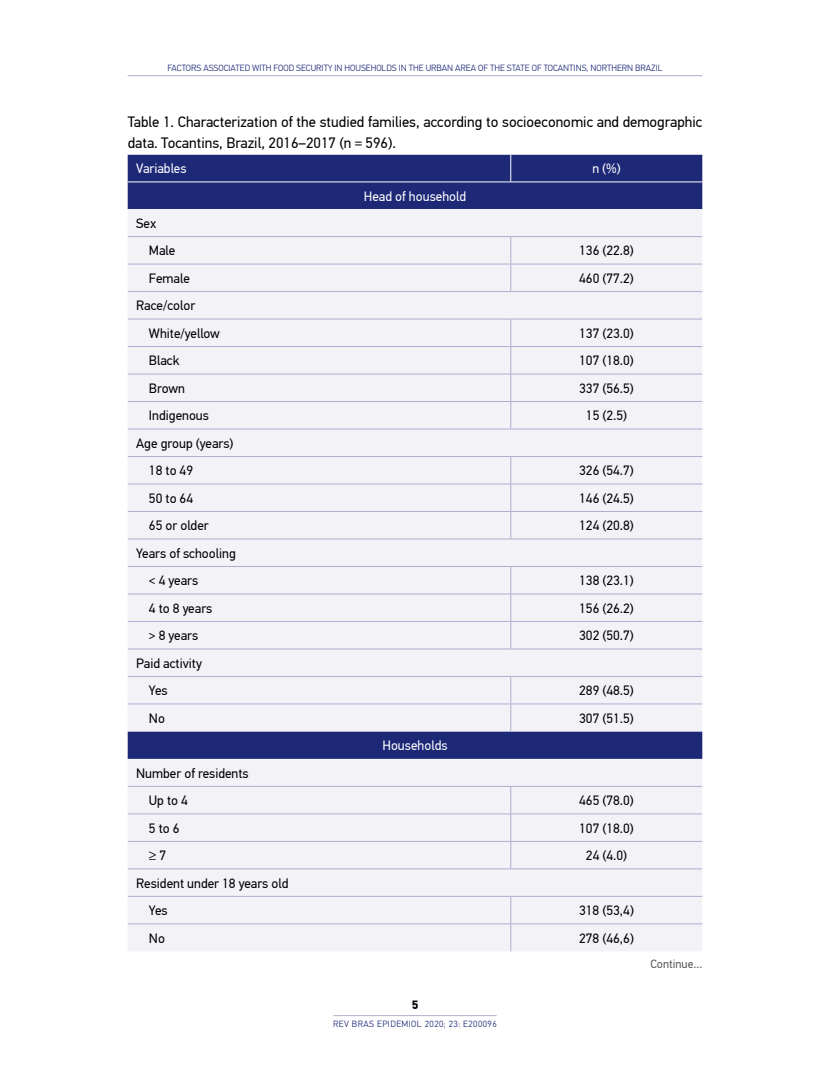
<style>
.page{position:relative;width:830px;height:1085px;background:#fff}
.page>*{position:absolute;margin:0;border:0;box-sizing:border-box;transform-origin:0 0}
.t1{font:15px/21px "PF Din Text Pro";color:#000}
.t2{font:13.5px/27.5px "PF Din Text Pro";color:#000}
.t3{font:13.5px "PF Din Text Pro";color:#fff}
.t4{font:12px "PF Din Text Pro";color:#58595b}
.t5{font:700 12px "PF Din Text Pro";color:#000}
.t6{font:300 9px "PF Din Text Pro";letter-spacing:.025em;color:#1d2877}
.t7{font:300 9px "PF Din Text Pro";color:#1d2877}
.t8{font:300 9px "PF Din Text Pro";letter-spacing:.05em;color:#1d2877}
</style>
<div class="page">
<hr style="left:128px;top:75px;width:574px;height:1px;background:#afaecf">
<hr style="left:333px;top:1015px;width:163px;height:1px;background:#afaecf">
<div style="left:128px;top:155px;width:574px;height:54px;background:#1d2877"></div>
<div style="left:128px;top:209px;width:574px;height:742px;background:#f2f2f7"></div>
<hr style="left:128px;top:236px;width:382px;height:1px;background:#afaecf">
<hr style="left:510px;top:236px;width:192px;height:1px;background:#afaecf">
<hr style="left:128px;top:264px;width:382px;height:1px;background:#afaecf">
<hr style="left:510px;top:264px;width:192px;height:1px;background:#afaecf">
<svg style="left:510px;top:237px;width:1px;height:54px"></svg>
<hr style="left:128px;top:291px;width:382px;height:1px;background:#afaecf">
<hr style="left:510px;top:291px;width:192px;height:1px;background:#afaecf">
<hr style="left:128px;top:318px;width:382px;height:1px;background:#afaecf">
<hr style="left:510px;top:318px;width:192px;height:1px;background:#afaecf">
<hr style="left:128px;top:346px;width:382px;height:1px;background:#afaecf">
<hr style="left:510px;top:346px;width:192px;height:1px;background:#afaecf">
<hr style="left:128px;top:373px;width:382px;height:1px;background:#afaecf">
<hr style="left:510px;top:373px;width:192px;height:1px;background:#afaecf">
<hr style="left:128px;top:401px;width:382px;height:1px;background:#afaecf">
<hr style="left:510px;top:401px;width:192px;height:1px;background:#afaecf">
<svg style="left:510px;top:319px;width:1px;height:109px"></svg>
<hr style="left:128px;top:428px;width:382px;height:1px;background:#afaecf">
<hr style="left:510px;top:428px;width:192px;height:1px;background:#afaecf">
<hr style="left:128px;top:456px;width:382px;height:1px;background:#afaecf">
<hr style="left:510px;top:456px;width:192px;height:1px;background:#afaecf">
<hr style="left:128px;top:483px;width:382px;height:1px;background:#afaecf">
<hr style="left:510px;top:483px;width:192px;height:1px;background:#afaecf">
<hr style="left:128px;top:511px;width:382px;height:1px;background:#afaecf">
<hr style="left:510px;top:511px;width:192px;height:1px;background:#afaecf">
<svg style="left:510px;top:457px;width:1px;height:81px"></svg>
<hr style="left:128px;top:538px;width:382px;height:1px;background:#afaecf">
<hr style="left:510px;top:538px;width:192px;height:1px;background:#afaecf">
<hr style="left:128px;top:566px;width:382px;height:1px;background:#afaecf">
<hr style="left:510px;top:566px;width:192px;height:1px;background:#afaecf">
<hr style="left:128px;top:593px;width:382px;height:1px;background:#afaecf">
<hr style="left:510px;top:593px;width:192px;height:1px;background:#afaecf">
<hr style="left:128px;top:621px;width:382px;height:1px;background:#afaecf">
<hr style="left:510px;top:621px;width:192px;height:1px;background:#afaecf">
<svg style="left:510px;top:567px;width:1px;height:81px"></svg>
<hr style="left:128px;top:648px;width:382px;height:1px;background:#afaecf">
<hr style="left:510px;top:648px;width:192px;height:1px;background:#afaecf">
<hr style="left:128px;top:676px;width:382px;height:1px;background:#afaecf">
<hr style="left:510px;top:676px;width:192px;height:1px;background:#afaecf">
<hr style="left:128px;top:703px;width:382px;height:1px;background:#afaecf">
<hr style="left:510px;top:703px;width:192px;height:1px;background:#afaecf">
<svg style="left:510px;top:676px;width:1px;height:55px"></svg>
<svg style="left:510px;top:787px;width:1px;height:81px"></svg>
<hr style="left:128px;top:786px;width:382px;height:1px;background:#afaecf">
<hr style="left:510px;top:786px;width:192px;height:1px;background:#afaecf">
<hr style="left:128px;top:813px;width:382px;height:1px;background:#afaecf">
<hr style="left:510px;top:813px;width:192px;height:1px;background:#afaecf">
<hr style="left:128px;top:840px;width:382px;height:1px;background:#afaecf">
<hr style="left:510px;top:840px;width:192px;height:1px;background:#afaecf">
<hr style="left:128px;top:868px;width:382px;height:1px;background:#afaecf">
<hr style="left:510px;top:868px;width:192px;height:1px;background:#afaecf">
<hr style="left:128px;top:895px;width:382px;height:1px;background:#afaecf">
<hr style="left:510px;top:895px;width:192px;height:1px;background:#afaecf">
<hr style="left:128px;top:923px;width:382px;height:1px;background:#afaecf">
<hr style="left:510px;top:923px;width:192px;height:1px;background:#afaecf">
<svg style="left:510px;top:896px;width:1px;height:55px"></svg>
<svg style="left:510px;top:155px;width:1px;height:26px"></svg>
<hr style="left:128px;top:181px;width:382px;height:1px;background:#fff">
<hr style="left:510px;top:181px;width:192px;height:1px;background:#fff">
<p class="t6" style="left:167px;top:63px;width:25px">FACTORS</p>
<p class="t6" style="left:203px;top:63px;width:6px">ASSO</p>
<p class="t6" style="left:223px;top:63px;width:56px">CIATED WITH FOOD</p>
<p class="t7" style="left:296px;top:63px;width:86px">SECURITY I N HOUSEHOLDS</p>
<p class="t6" style="left:398px;top:63px;width:63px">IN THE URBAN AREA</p>
<p class="t7" style="left:478px;top:63px;width:119px">OF THE STATE OF TOCANTINS, NOR</p>
<p class="t6" style="left:606px;top:63px;width:53px">THERN BRAZIL</p>
<p class="t1" style="left:128px;top:112px;width:576px">Table 1. Characterization of the studied families, according to socioeconomic and demographic data. Tocantins, Brazil, 2016–2017 (n = 596).</p>
<p class="t3" style="left:136px;top:161px;width:52px">Variables</p>
<p class="t3" style="left:592px;top:161px;width:30px">n (%)</p>
<p class="t3" style="left:363px;top:188px;width:104px">Head of household</p>
<p class="t2" style="left:149px;top:210px;width:28px;text-indent:-13px">Sex<br>Male</p>
<p class="t2" style="left:579px;top:237px;width:56px">136 (22.8)</p>
<p class="t2" style="left:149px;top:264px;width:42px">Female</p>
<p class="t2" style="left:579px;top:264px;width:56px">460 (77.2)</p>
<p class="t2" style="left:149px;top:292px;width:72px;text-indent:-13px">Race/color<br>White/yellow</p>
<p class="t2" style="left:579px;top:319px;width:56px">137 (23.0)</p>
<p class="t2" style="left:149px;top:347px;width:32px">Black</p>
<p class="t2" style="left:579px;top:347px;width:56px">107 (18.0)</p>
<p class="t2" style="left:149px;top:374px;width:37px">Brown</p>
<p class="t2" style="left:579px;top:374px;width:56px">337 (56.5)</p>
<p class="t2" style="left:149px;top:402px;width:62px">Indigenous</p>
<p class="t2" style="left:585px;top:402px;width:43px">15 (2.5)</p>
<p class="t2" style="left:149px;top:429px;width:86px;text-indent:-13px">Age group (years)<br>18 to 49</p>
<p class="t2" style="left:579px;top:457px;width:56px">326 (54.7)</p>
<p class="t2" style="left:149px;top:484px;width:46px">50 to 64</p>
<p class="t2" style="left:579px;top:484px;width:56px">146 (24.5)</p>
<p class="t2" style="left:149px;top:512px;width:61px">65 or older</p>
<p class="t2" style="left:579px;top:512px;width:56px">124 (20.8)</p>
<p class="t2" style="left:149px;top:539px;width:88px;text-indent:-13px">Years of schooling &lt; 4 years</p>
<p class="t2" style="left:579px;top:567px;width:56px">138 (23.1)</p>
<p class="t2" style="left:149px;top:594px;width:65px">4 to 8 years</p>
<p class="t2" style="left:579px;top:594px;width:56px">156 (26.2)</p>
<p class="t2" style="left:149px;top:622px;width:51px">&gt; 8 years</p>
<p class="t2" style="left:579px;top:622px;width:56px">302 (50.7)</p>
<p class="t2" style="left:149px;top:649px;width:54px;text-indent:-13px">Paid activity<br>Yes</p>
<p class="t2" style="left:579px;top:677px;width:56px">289 (48.5)</p>
<p class="t2" style="left:149px;top:704px;width:18px">No</p>
<p class="t2" style="left:579px;top:704px;width:56px">307 (51.5)</p>
<p class="t3" style="left:382px;top:737px;width:67px">Households</p>
<p class="t2" style="left:149px;top:759px;width:101px;text-indent:-13px">Number of residents<br>Up to 4</p>
<p class="t2" style="left:579px;top:786px;width:56px">465 (78.0)</p>
<p class="t2" style="left:149px;top:814px;width:32px">5 to 6</p>
<p class="t2" style="left:579px;top:814px;width:56px">107 (18.0)</p>
<p class="t2" style="left:149px;top:841px;width:19px">≥ 7</p>
<p class="t2" style="left:585px;top:841px;width:43px">24 (4.0)</p>
<p class="t2" style="left:149px;top:869px;width:141px;text-indent:-13px">Resident under 18 years old<br>Yes</p>
<p class="t2" style="left:579px;top:896px;width:56px">318 (53,4)</p>
<p class="t2" style="left:149px;top:924px;width:18px">No</p>
<p class="t2" style="left:579px;top:924px;width:56px">278 (46,6)</p>
<p class="t5" style="left:411px;top:997px;width:8px">5</p>
<p class="t8" style="left:333px;top:1018px;width:165px">REV BRAS EPIDEMIOL 2020; 23: E200096</p>
<p class="t4" style="left:650px;top:956px;width:53px">Continue...</p>
</div>
